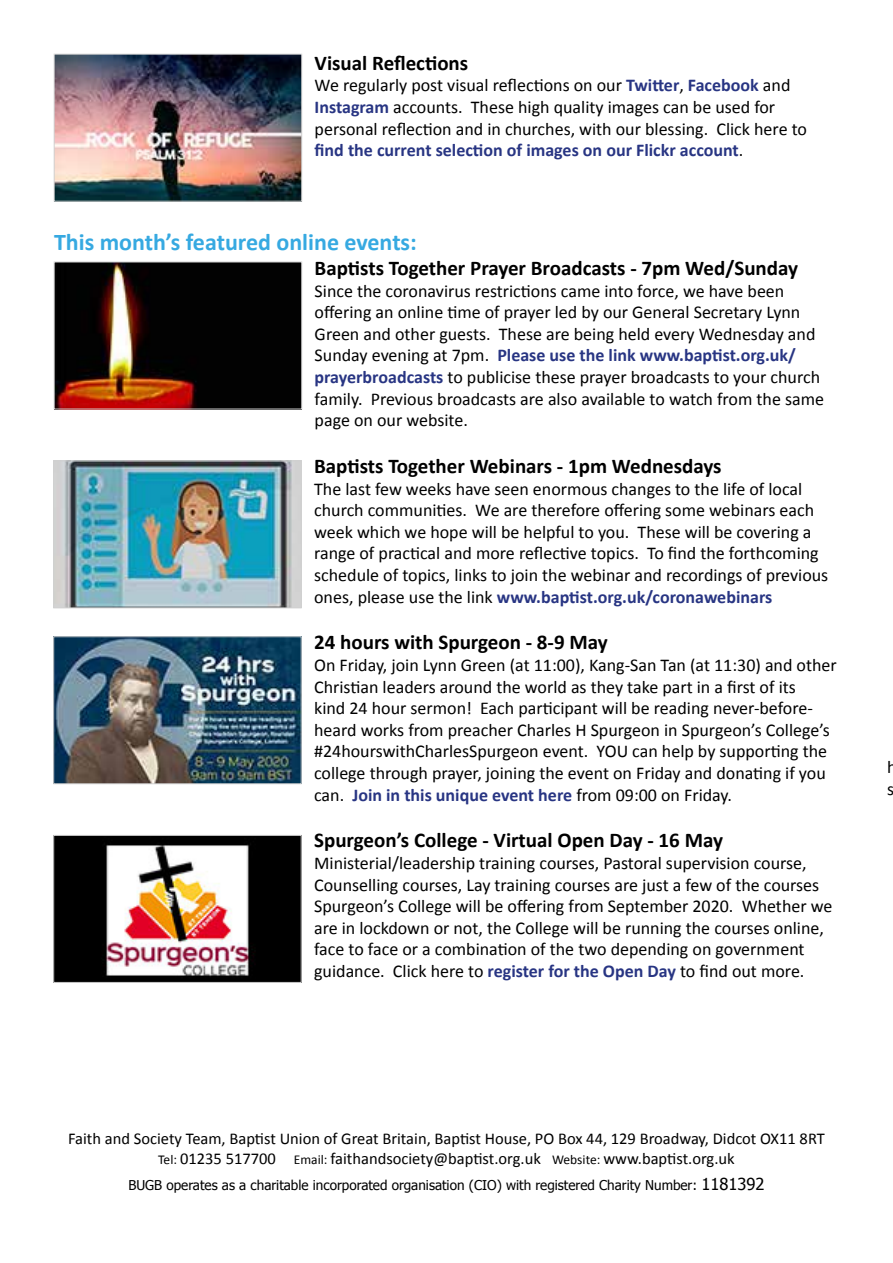
<style>
.page{position:relative;width:893px;height:1263px;background:#fff}
.page>*{position:absolute;margin:0;border:0;box-sizing:border-box;transform-origin:0 0}
.t1{font:700 24px "Calibri";color:#36a9e1}
.t2{font:700 21px "Calibri";color:#000}
.t3{font:18px/21.6px "Calibri";color:#000}
.t4{font:16.5px/19.8px "Calibri";color:#000;text-align:center}
.t5{font:13.5px "Tahoma";color:#000}
.s1{font-weight:700;color:#283583}
.s2{font-size:13.5px}
.s3{font-size:16.5px}
</style>
<div class="page">
<img style="left:56px;top:837px;width:243px;height:143px">
<div style="left:54px;top:835px;width:247px;height:147px;border:1px solid #d0d0d0"></div>
<img style="left:56px;top:638px;width:243px;height:144px">
<div style="left:54px;top:636px;width:247px;height:148px;border:1px solid #d0d0d0"></div>
<img style="left:56px;top:463px;width:243px;height:143px">
<div style="left:54px;top:461px;width:247px;height:147px;border:1px solid #d0d0d0"></div>
<img style="left:56px;top:56px;width:244px;height:143px">
<div style="left:54px;top:54px;width:248px;height:147px;border:1px solid #d0d0d0"></div>
<img style="left:56px;top:264px;width:244px;height:143px">
<p class="t2" style="left:315px;top:49px;width:155px">Visual Reflections</p>
<p class="t3" style="left:315px;top:75px;width:494px">We regularly post visual reflections on our <span class="s1">Twitter</span>, <span class="s1">Facebook</span> and <span class="s1">Instagram</span> accounts. These high quality images can be used for personal reflection and in churches, with our blessing. Click here to <span class="s1">find the current selection of images on our Flickr account</span>.</p>
<h1 class="t1" style="left:54px;top:226px;width:364px">This month’s featured online events:</h1>
<p class="t2" style="left:315px;top:255px;width:485px">Baptists Together Prayer Broadcasts - 7pm Wed/Sunday</p>
<p class="t3" style="left:315px;top:280px;width:511px">Since the coronavirus restrictions came into force, we have been offering an online time of prayer led by our General Secretary Lynn Green and other guests. These are being held every Wednesday and Sunday evening at 7pm. <span class="s1">Please use the link www.baptist.org.uk/ prayerbroadcasts</span> to publicise these prayer broadcasts to your church family. Previous broadcasts are also available to watch from the same page on our website.</p>
<p class="t2" style="left:314px;top:453px;width:409px">Baptists Together Webinars - 1pm Wednesdays</p>
<p class="t3" style="left:314px;top:478px;width:516px">The last few weeks have seen enormous changes to the life of local church communities. We are therefore offering some webinars each week which we hope will be helpful to you. These will be covering a range of practical and more reflective topics. To find the forthcoming schedule of topics, links to join the webinar and recordings of previous ones, please use the link <span class="s1">www.baptist.org.uk/coronawebinars</span></p>
<p class="t2" style="left:314px;top:629px;width:295px">24 hours with Spurgeon - 8-9 May</p>
<p class="t3" style="left:314px;top:654px;width:524px">On Friday, join Lynn Green (at 11:00), Kang-San Tan (at 11:30) and other Christian leaders around the world as they take part in a first of its<br>kind 24 hour sermon! Each participant will be reading never-before&shy;heard works from preacher Charles H Spurgeon in Spurgeon’s College’s #24hourswithCharlesSpurgeon event. YOU can help by supporting the college through prayer, joining the event on Friday and donating if you can. <span class="s1">Join in this unique event here</span> from 09:00 on Friday.</p>
<p class="t2" style="left:314px;top:827px;width:410px">Spurgeon’s College - Virtual Open Day - 16 May</p>
<p class="t3" style="left:314px;top:852px;width:520px">Ministerial/leadership training courses, Pastoral supervision course, Counselling courses, Lay training courses are just a few of the courses Spurgeon’s College will be offering from September 2020. Whether we are in lockdown or not, the College will be running the courses online, face to face or a combination of the two depending on government guidance. Click here to <span class="s1">register for the Open Day</span> to find out more.</p>
<p class="t3" style="left:887px;top:756px;width:11px">h s</p>
<p class="t4" style="left:68px;top:1129px;width:758px">Faith and Society Team, Baptist Union of Great Britain, Baptist House, PO Box 44, 129 Broadway, Didcot OX11 8RT<br><span class="s2">Tel:</span> 01235 517700 <span class="s2">Email:</span> faithandsociety@baptist.org.uk <span class="s2">Website:</span> www.baptist.org.uk</p>
<p class="t5" style="left:128px;top:1176px;width:638px">BUGB operates as a charitable incorporated organisation (CIO) with registered Charity Number: <span class="s3">1181392</span></p>
</div>
